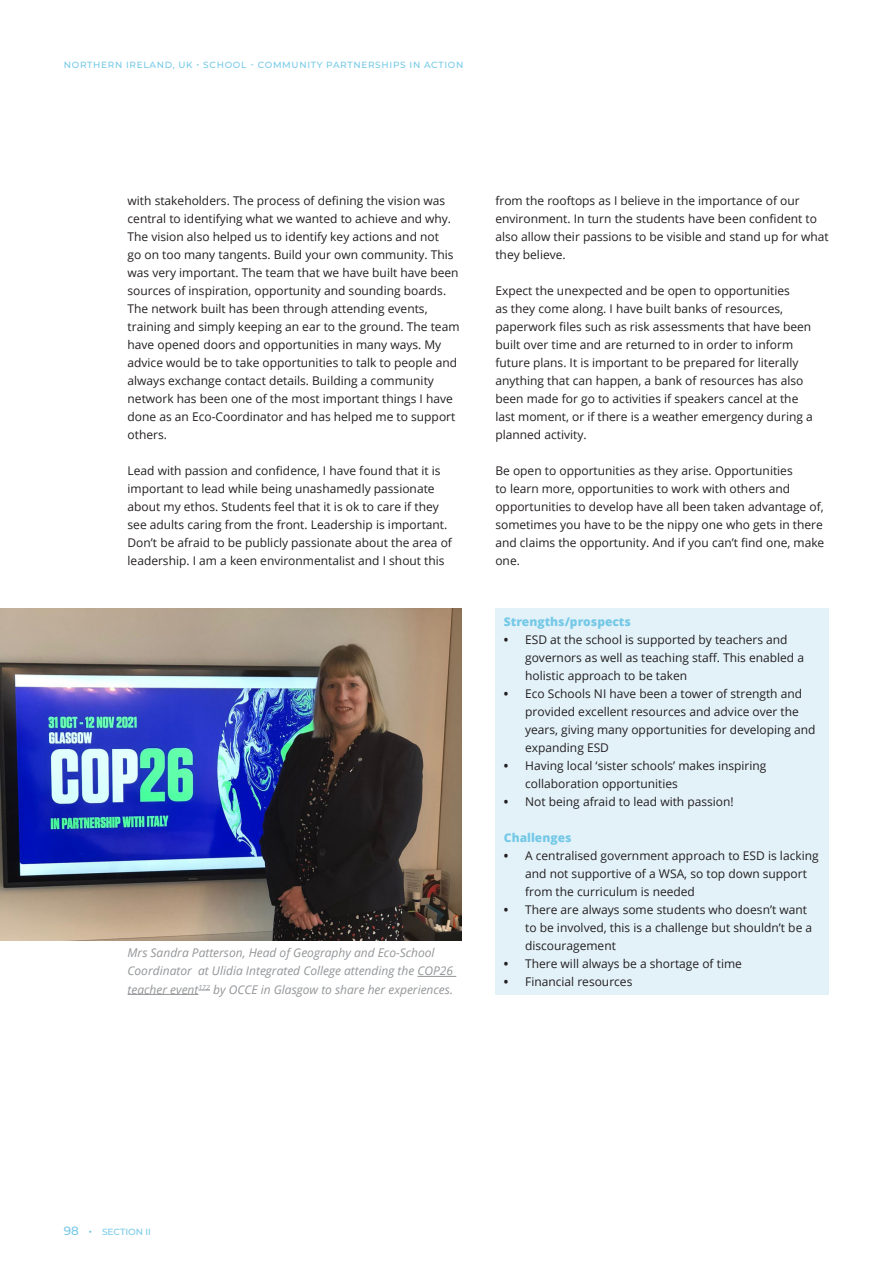
<style>
.page{position:relative;width:893px;height:1263px;background:#fff}
.page>*{position:absolute;margin:0;border:0;box-sizing:border-box;transform-origin:0 0}
.Paragraph_text{font:12px/18px "Open Sans";color:#231f20}
.Captions{font:italic 12px/18px "Open Sans";color:#939598}
.H3__extra_bold__8-12{font:800 12px "Open Sans";color:#75c9e7}
.t1{font:500 9px "Montserrat";letter-spacing:.075em;color:#75c9e7}
.t2{font:500 9px "Montserrat";color:#75c9e7}
.s1{font-weight:700}
.s2{font-size:12px}
</style>
<div class="page">
<div style="left:495px;top:608px;width:334px;height:386px;background:#e3f2f9"></div>
<img style="left:0;top:608px;width:461px;height:332px">
<hr style="left:417px;top:976px;width:39px;height:1px;background:#939598">
<hr style="left:128px;top:994px;width:70px;height:1px;background:#939598">
<svg style="left:198px;top:990px;width:12px;height:1px"></svg>
<p class="t1" style="left:64px;top:59px;width:401px">NORTHERN IRELAND, UK • SCHOOL - COMMUNITY PARTNERSHIPS IN ACTION</p>
<p class="Paragraph_text" style="left:128px;top:191px;width:333px">with stakeholders. The process of defining the vision was central to identifying what we wanted to achieve and why.<br>The vision also helped us to identify key actions and not<br>go on too many tangents. Build your own community. This was very important. The team that we have built have been sources of inspiration, opportunity and sounding boards.<br>The network built has been through attending events, training and simply keeping an ear to the ground. The team have opened doors and opportunities in many ways. My advice would be to take opportunities to talk to people and always exchange contact details. Building a community network has been one of the most important things I have done as an Eco-Coordinator and has helped me to support others.</p>
<p class="Paragraph_text" style="left:128px;top:461px;width:326px">Lead with passion and confidence, I have found that it is important to lead while being unashamedly passionate about my ethos. Students feel that it is ok to care if they see adults caring from the front. Leadership is important.<br>Don’t be afraid to be publicly passionate about the area of leadership. I am a keen environmentalist and I shout this</p>
<p class="Captions" style="left:128px;top:944px;width:327px">Mrs Sandra Patterson, Head of Geography and Eco-School<br>Coordinator at Ulidia Integrated College attending the COP26 teacher event<sup>172</sup> by OCCE in Glasgow to share her experiences.</p>
<p class="Paragraph_text" style="left:495px;top:191px;width:335px">from the rooftops as I believe in the importance of our environment. In turn the students have been confident to also allow their passions to be visible and stand up for what they believe.</p>
<p class="Paragraph_text" style="left:495px;top:281px;width:319px">Expect the unexpected and be open to opportunities<br>as they come along. I have built banks of resources, paperwork files such as risk assessments that have been built over time and are returned to in order to inform future plans. It is important to be prepared for literally anything that can happen, a bank of resources has also been made for go to activities if speakers cancel at the last moment, or if there is a weather emergency during a planned activity.</p>
<p class="Paragraph_text" style="left:495px;top:461px;width:330px">Be open to opportunities as they arise. Opportunities<br>to learn more, opportunities to work with others and opportunities to develop have all been taken advantage of, sometimes you have to be the nippy one who gets in there and claims the opportunity. And if you can’t find one, make one.</p>
<p class="H3__extra_bold__8-12" style="left:504px;top:612px;width:128px">Strengths/prospects</p>
<p class="Paragraph_text" style="left:525px;top:630px;width:280px;text-indent:-21px"><span class="s1">•</span> ESD at the school is supported by teachers and governors as well as teaching staff. This enabled a holistic approach to be taken</p>
<p class="Paragraph_text" style="left:525px;top:684px;width:292px;text-indent:-21px"><span class="s1">•</span> Eco Schools NI have been a tower of strength and provided excellent resources and advice over the years, giving many opportunities for developing and expanding ESD</p>
<p class="Paragraph_text" style="left:525px;top:756px;width:243px;text-indent:-21px"><span class="s1">•</span> Having local ‘sister schools’ makes inspiring collaboration opportunities</p>
<p class="Paragraph_text" style="left:504px;top:792px;width:231px"><span class="s1">•</span> Not being afraid to lead with passion!</p>
<p class="H3__extra_bold__8-12" style="left:504px;top:828px;width:69px">Challenges</p>
<p class="Paragraph_text" style="left:525px;top:846px;width:295px;text-indent:-21px"><span class="s1">•</span> A centralised government approach to ESD is lacking and not supportive of a WSA, so top down support from the curriculum is needed</p>
<p class="Paragraph_text" style="left:525px;top:900px;width:289px;text-indent:-21px"><span class="s1">•</span> There are always some students who doesn’t want to be involved, this is a challenge but shouldn’t be a discouragement</p>
<p class="Paragraph_text" style="left:504px;top:954px;width:240px"><span class="s1">•</span> There will always be a shortage of time</p>
<p class="Paragraph_text" style="left:504px;top:972px;width:130px"><span class="s1">•</span> Financial resources</p>
<p class="t2" style="left:64px;top:1225px;width:89px"><span class="s2">98 •</span> SECTION II</p>
</div>
